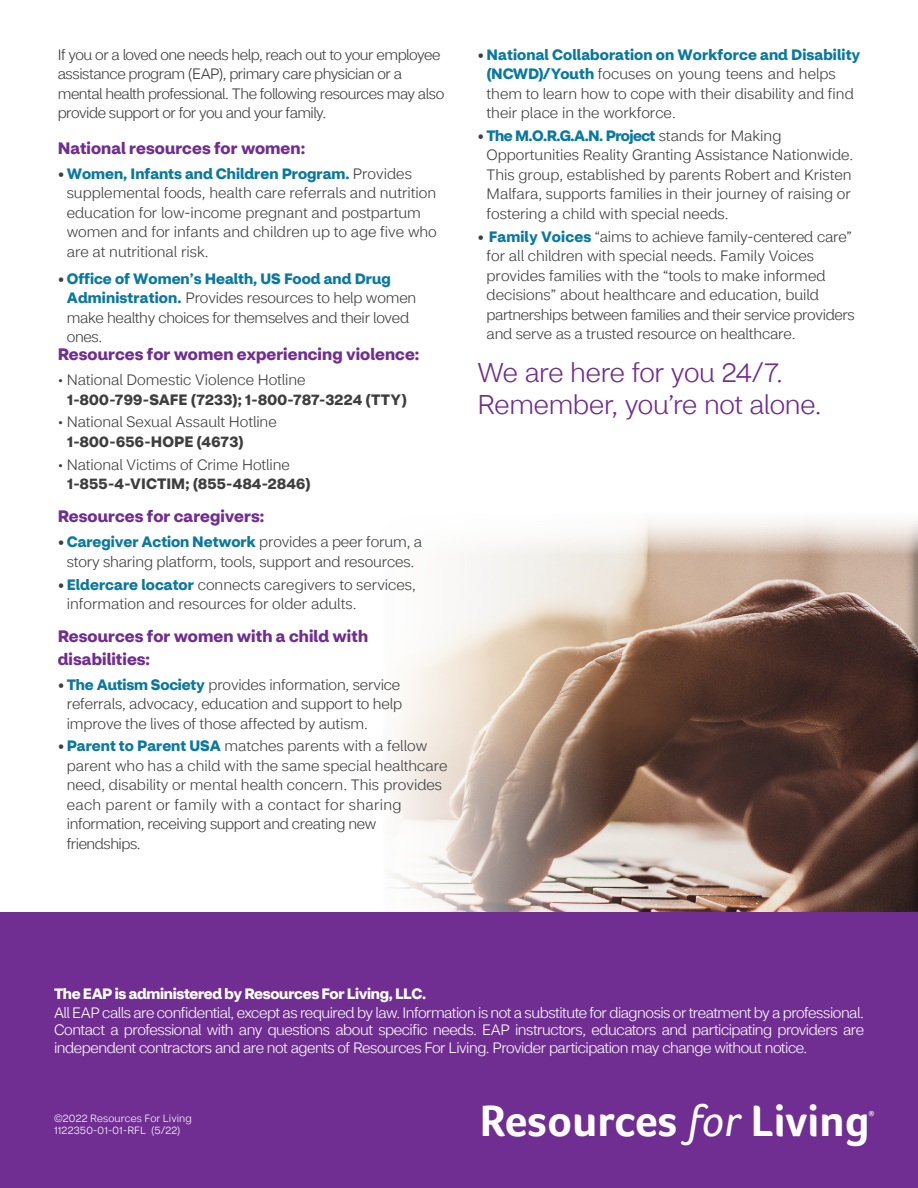
<style>
.page{position:relative;width:918px;height:1188px;background:#fff}
.page>*{position:absolute;margin:0;border:0;box-sizing:border-box;transform-origin:0 0}
.t1{font:700 45.15px "Foco";color:#fff}
.t2{font:300 27px/32.4px "CVS Health Sans";letter-spacing:-.015em;color:#702d92}
.t3{font:700 16.5px/22.5px "CVS Health Sans";letter-spacing:.005em;color:#702d92}
.t4{font:300 15px/19.5px "CVS Health Sans";color:#3e3e3f}
.t5{font:300 15px/19.8px "CVS Health Sans";letter-spacing:-.03em;color:#fff}
.t6{font:300 15px/19.5px "CVS Health Sans";letter-spacing:-.03em;color:#3e3e3f}
.t7{font:300 15px/19.5px "CVS Health Sans";letter-spacing:-.02em;color:#3e3e3f}
.t8{font:700 15px/19.5px "CVS Health Sans";letter-spacing:.01em;color:#3e3e3f}
.t9{font:300 10.5px/12px "CVS Health Sans";letter-spacing:.015em;color:#fff}
.t10{font:700 7.5px "Foco";color:#fff}
.s1{font-weight:700}
.s2{font-weight:700;color:#0a79a2}
.s3{font-weight:300}
.s4{font-weight:400;font-style:italic}
</style>
<div class="page">
<div style="left:383px;top:508px;width:535px;height:463px;background:#231f20;opacity:.5"></div>
<div style="left:0;top:913px;width:918px;height:275px;background:#702d92"></div>
<p class="t6" style="left:58px;top:45px;width:388px">If you or a loved one needs help, reach out to your employee assistance program (EAP), primary care physician or a mental health professional. The following resources may also provide support or for you and your family.</p>
<h2 class="t3" style="left:58px;top:137px;width:249px">National resources for women:</h2>
<p class="t4" style="left:67px;top:164px;width:372px;text-indent:-9px"><span class="s1">•</span><span class="s2">Women, Infants and Children Program.</span> Provides supplemental foods, health care referrals and nutrition education for low-income pregnant and postpartum women and for infants and children up to age five who are at nutritional risk.</p>
<p class="t7" style="left:67px;top:269px;width:351px;text-indent:-9px"><span class="s1">•</span><span class="s2">Office of Women’s Health, US Food and Drug Administration.</span> Provides resources to help women make healthy choices for themselves and their loved ones.</p>
<h2 class="t3" style="left:58px;top:343px;width:363px">Resources for women experiencing violence:</h2>
<p class="t8" style="left:67px;top:370px;width:342px;text-indent:-9px"><span class="s3">• National Domestic Violence Hotline<br></span>1-800-799-SAFE (7233); 1-800-787-3224 (TTY)</p>
<p class="t4" style="left:67px;top:412px;width:212px;text-indent:-9px">• National Sexual Assault Hotline<br><span class="s1">1-800-656-HOPE (4673)</span></p>
<p class="t4" style="left:67px;top:455px;width:246px;text-indent:-9px">• National Victims of Crime Hotline<br><span class="s1">1-855-4-VICTIM; (855-484-2846)</span></p>
<h2 class="t3" style="left:58px;top:505px;width:208px">Resources for caregivers:</h2>
<p class="t4" style="left:58px;top:532px;width:366px;text-align:center"><span class="s1">•</span><span class="s2">Caregiver Action Network</span> provides a peer forum, a story sharing platform, tools, support and resources.</p>
<p class="t4" style="left:67px;top:575px;width:351px;text-indent:-9px"><span class="s1">•</span><span class="s2">Eldercare locator</span> connects caregivers to services, information and resources for older adults.</p>
<h2 class="t3" style="left:58px;top:625px;width:312px">Resources for women with a child with disabilities:</h2>
<p class="t4" style="left:67px;top:675px;width:337px;text-align:justify;text-indent:-9px"><span class="s1">•</span> <span class="s2">The Autism Society</span> provides information, service referrals, advocacy, education and support to help improve the lives of those affected by autism.</p>
<p class="t4" style="left:67px;top:737px;width:382px;text-indent:-9px"><span class="s1">•</span><span class="s2">Parent to Parent USA</span> matches parents with a fellow parent who has a child with the same special healthcare need, disability or mental health concern. This provides each parent or family with a contact for sharing information, receiving support and creating new friendships.</p>
<p class="t4" style="left:487px;top:45px;width:375px;text-indent:-9px"><span class="s1">•</span><span class="s2">National Collaboration on Workforce and Disability (NCWD)/Youth</span> focuses on young teens and helps them to learn how to cope with their disability and find their place in the workforce.</p>
<p class="t4" style="left:487px;top:126px;width:368px;text-indent:-9px"><span class="s1">•</span> <span class="s2">The M.O.R.G.A.N. Project</span> stands for Making Opportunities Reality Granting Assistance Nationwide.<br>This group, established by parents Robert and Kristen Malfara, supports families in their journey of raising or fostering a child with special needs.</p>
<p class="t4" style="left:487px;top:227px;width:370px;text-indent:-9px"><span class="s1">•</span> <span class="s2">Family Voices</span> “aims to achieve family-centered care” for all children with special needs. Family Voices provides families with the “tools to make informed decisions” about healthcare and education, build partnerships between families and their service providers and serve as a trusted resource on healthcare.</p>
<p class="t2" style="left:478px;top:356px;width:346px">We are here for you 24/7.<br>Remember, you’re not alone.</p>
<p class="t5" style="left:54px;top:984px;width:811px"><span class="s1">The EAP is administered by Resources For Living, LLC.<br></span>All EAP calls are confidential, except as required by law. Information is not a substitute for diagnosis or treatment by a professional.</p>
<p class="t5" style="left:54px;top:1021px;width:812px;line-height:18px">Contact a professional with any questions about specific needs. EAP instructors, educators and participating providers are independent contractors and are not agents of Resources For Living. Provider participation may change without notice.</p>
<p class="t9" style="left:54px;top:1112px;width:139px">©2022 Resources For Living<br>1122350-01-01-RFL (5/22)</p>
<p class="t1" style="left:480px;top:1094px;width:391px">Resources <span class="s4">for</span> Living</p>
<p class="t10" style="left:869px;top:1109px;width:8px">®</p>
</div>
